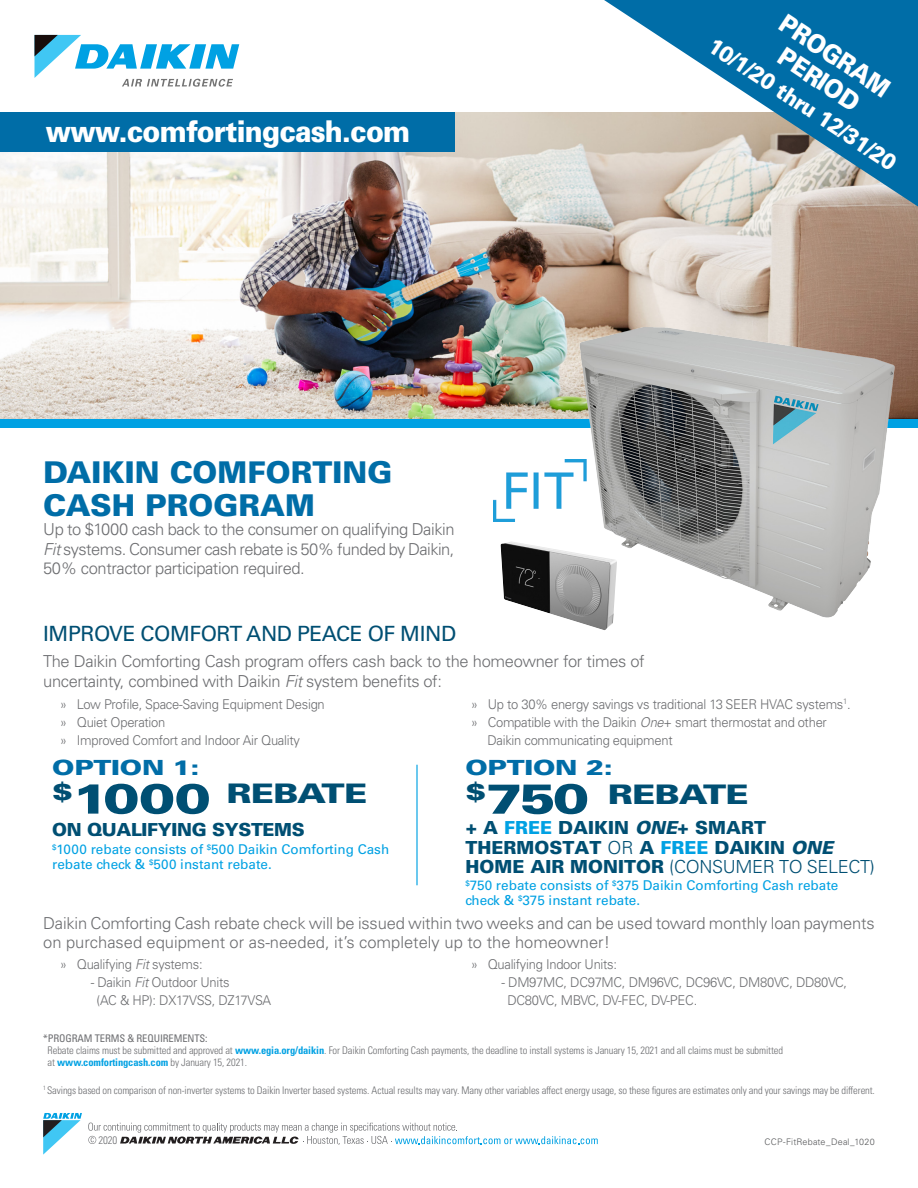
<style>
.page{position:relative;width:918px;height:1188px;background:#fff}
.page>*{position:absolute;margin:0;border:0;box-sizing:border-box;transform-origin:0 0}
.Table_Head-9{font:900 42px "Univers LT Pro 75";letter-spacing:-.05em;color:#004f73;scale:1.29 1}
.Table_Head-9-2{font:900 30px "Univers LT Pro 75";color:#006da7}
.Table_Head-CBW{font:900 30px "Univers LT Pro 75";letter-spacing:-.03em;color:#fff;scale:.9 1}
.Table_Head-9-3{font:900 27px "Univers LT Pro 75";letter-spacing:-.02em;color:#004f73;scale:1.29 1}
.Table_Head-CBW-2{font:900 25.5px "Univers LT Pro 75";color:#fff;scale:.9 1}
.Table_Head-CBW-3{font:900 22.5px "Univers LT Pro 75";color:#fff;scale:.9 1}
.Table_Head-9-4{font:21px "Univers LT Pro 55 Roman";letter-spacing:-.02em;color:#004f73}
.Table_Head-9-5{font:900 20.85px "Univers LT Pro 75";letter-spacing:-.01em;color:#006da7;scale:1.29 1}
.Table_Head-9-6{font:900 18px/19.5px "Univers LT Pro 75";color:#004f73}
.Table_Head-9-7{font:900 18px "Univers LT Pro 75";letter-spacing:-.02em;color:#004f73}
.Table_Head-9-8{font:300 16.5px/19.5px "Univers LT Pro 45";letter-spacing:-.02em;color:#6c6d70}
.Table_Head-9-9{font:300 13.5px "Univers LT Pro 45";letter-spacing:-.02em;color:#6c6d70;scale:.96 1}
.Table_Head-9-10{font:13.5px/15px "Univers LT Pro 55 Roman";color:#00a1e3}
.t1{font:300 condensed 10.8px "Univers LT Std";color:#6c6d70}
.Table_Head-9-11{font:300 condensed 10.5px "Univers LT Pro";letter-spacing:-.01em;color:#6c6d70}
.Table_Head-9-12{font:700 condensed 10.5px "Univers LT Pro";letter-spacing:-.01em;color:#00a1e3}
.Table_Head-9-13{font:condensed 10.5px "Univers LT Pro";letter-spacing:-.01em;color:#6c6d70}
.Tagline{font:300 9px "Univers LT Pro 45";letter-spacing:.02em;color:#57585a}
.s1{font-style:italic}
.s2{color:#00a1e3}
.s3{font-family:"Univers LT Pro 45";font-weight:300}
.s4{font-family:"Univers LT Pro";font-weight:300;font-stretch:condensed}
.s5{font-weight:700;color:#00a1e3}
.s6{font-weight:300;color:#6c6d70}
</style>
<div class="page">
<svg style="left:43px;top:1113px;width:39px;height:42px"></svg>
<svg style="left:88px;top:1123px;width:510px;height:22px"></svg>
<img style="left:0;top:112px;width:918px;height:307px">
<svg style="left:35px;top:35px;width:204px;height:52px"></svg>
<div style="left:0;top:419px;width:918px;height:9px;background:#00a1e3"></div>
<svg style="left:604px;top:0;width:314px;height:207px;background:#6fa2ba"></svg>
<img style="left:571px;top:319px;width:333px;height:299px">
<img style="left:493px;top:460px;width:94px;height:62px">
<img style="left:501px;top:541px;width:116px;height:89px">
<div style="left:0;top:112px;width:455px;height:40px;background:#006da7"></div>
<hr style="left:416px;top:765px;width:2px;height:120px;background:#00a1e3">
<p class="Table_Head-CBW" style="left:46px;top:110px;width:406px">www.comfortingcash.com</p>
<p class="Table_Head-9-2" style="left:43px;top:451px;width:351px">DAIKIN COMFORTING</p>
<p class="Table_Head-9-2" style="left:43px;top:484px;width:273px">CASH PROGRAM</p>
<p class="Table_Head-9-8" style="left:43px;top:519px;width:413px;text-align:justify">Up to $1000 cash back to the consumer on qualifying Daikin <span class="s1">Fit</span> systems. Consumer cash rebate is 50% funded by Daikin, 50% contractor participation required.</p>
<p class="Table_Head-CBW-2" style="left:791px;top:6px;width:143px;rotate:33deg">PROGRAM</p>
<p class="Table_Head-CBW-3" style="left:719px;top:31px;width:246px;rotate:33deg">10/1/20 thru 12/31/20</p>
<p class="Table_Head-CBW-2" style="left:790px;top:39px;width:104px;rotate:33deg">PERIOD</p>
<p class="Table_Head-9-4" style="left:43px;top:619px;width:415px">IMPROVE COMFORT AND PEACE OF MIND</p>
<p class="Table_Head-9-8" style="left:43px;top:651px;width:603px">The Daikin Comforting Cash program offers cash back to the homeowner for times of uncertainty, combined with Daikin <span class="s1">Fit</span> system benefits of:</p>
<p class="Table_Head-9-9" style="left:60px;top:695px;width:277px">» Low Profile, Space-Saving Equipment Design</p>
<p class="Table_Head-9-9" style="left:60px;top:713px;width:111px">» Quiet Operation</p>
<p class="Table_Head-9-9" style="left:60px;top:731px;width:252px">» Improved Comfort and Indoor Air Quality</p>
<p class="Table_Head-9-9" style="left:471px;top:695px;width:397px">» Up to 30% energy savings vs traditional 13 SEER HVAC systems<sup>1</sup>.</p>
<p class="Table_Head-9-9" style="left:471px;top:713px;width:373px">» Compatible with the Daikin <span class="s1">One</span>+ smart thermostat and other</p>
<p class="Table_Head-9-9" style="left:487px;top:731px;width:194px">Daikin communicating equipment</p>
<p class="Table_Head-9-5" style="left:52px;top:753px;width:116px">OPTION 1:</p>
<p class="Table_Head-9-5" style="left:465px;top:753px;width:116px">OPTION 2:</p>
<p class="Table_Head-9" style="left:52px;top:769px;width:125px"><sup>$</sup>1000</p>
<p class="Table_Head-9-3" style="left:226px;top:775px;width:111px">REBATE</p>
<p class="Table_Head-9" style="left:465px;top:769px;width:98px"><sup>$</sup>750</p>
<p class="Table_Head-9-3" style="left:608px;top:775px;width:111px">REBATE</p>
<p class="Table_Head-9-6" style="left:465px;top:817px;width:411px">+ A <span class="s2">FREE</span> DAIKIN <span class="s1">ONE</span>+ SMART<br>THERMOSTAT <span class="s3">OR</span> A <span class="s2">FREE</span> DAIKIN <span class="s1">ONE<br></span>HOME AIR MONITOR <span class="s4">(</span><span class="s3">CONSUMER TO SELECT)</span></p>
<p class="Table_Head-9-7" style="left:52px;top:817px;width:254px">ON QUALIFYING SYSTEMS</p>
<p class="Table_Head-9-10" style="left:52px;top:841px;width:339px"><sup>$</sup>1000 rebate consists of <sup>$</sup>500 Daikin Comforting Cash rebate check &amp; <sup>$</sup>500 instant rebate.</p>
<p class="Table_Head-9-10" style="left:465px;top:877px;width:374px"><sup>$</sup>750 rebate consists of <sup>$</sup>375 Daikin Comforting Cash rebate check &amp; <sup>$</sup>375 instant rebate.</p>
<p class="Table_Head-9-8" style="left:43px;top:912px;width:833px">Daikin Comforting Cash rebate check will be issued within two weeks and can be used toward monthly loan payments on purchased equipment or as-needed, it’s completely up to the homeowner!</p>
<p class="Table_Head-9-9" style="left:60px;top:956px;width:150px">» Qualifying <span class="s1">Fit</span> systems:</p>
<p class="Table_Head-9-9" style="left:91px;top:974px;width:146px">- Daikin <span class="s1">Fit</span> Outdoor Units</p>
<p class="Table_Head-9-9" style="left:97px;top:992px;width:183px">(AC &amp; HP): DX17VSS, DZ17VSA</p>
<p class="Table_Head-9-9" style="left:471px;top:956px;width:154px">» Qualifying Indoor Units:</p>
<p class="Table_Head-9-9" style="left:502px;top:974px;width:361px">- DM97MC, DC97MC, DM96VC, DC96VC, DM80VC, DD80VC,</p>
<p class="Table_Head-9-9" style="left:507px;top:992px;width:199px">DC80VC, MBVC, DV-FEC, DV-PEC.</p>
<p class="Table_Head-9-13" style="left:43px;top:1031px;width:166px">*PROGRAM TERMS &amp; REQUIREMENTS:</p>
<p class="Table_Head-9-11" style="left:48px;top:1043px;width:737px">Rebate claims must be submitted and approved at <span class="s5">www.egia.org/daikin</span>. For Daikin Comforting Cash payments, the deadline to install systems is January 15, 2021 and all claims must be submitted</p>
<p class="Table_Head-9-12" style="left:48px;top:1055px;width:201px"><span class="s6">at</span> www.comfortingcash.com <span class="s6">by January 15, 2021.</span></p>
<p class="Table_Head-9-11" style="left:43px;top:1083px;width:833px"><sup>1</sup> Savings based on comparison of non-inverter systems to Daikin Inverter based systems. Actual results may vary. Many other variables affect energy usage, so these figures are estimates only and your savings may be different.</p>
<p class="t1" style="left:98px;top:1134px;width:20px">2020</p>
<p class="Tagline" style="left:765px;top:1136px;width:112px">CCP-FitRebate_Deal_1020</p>
</div>
